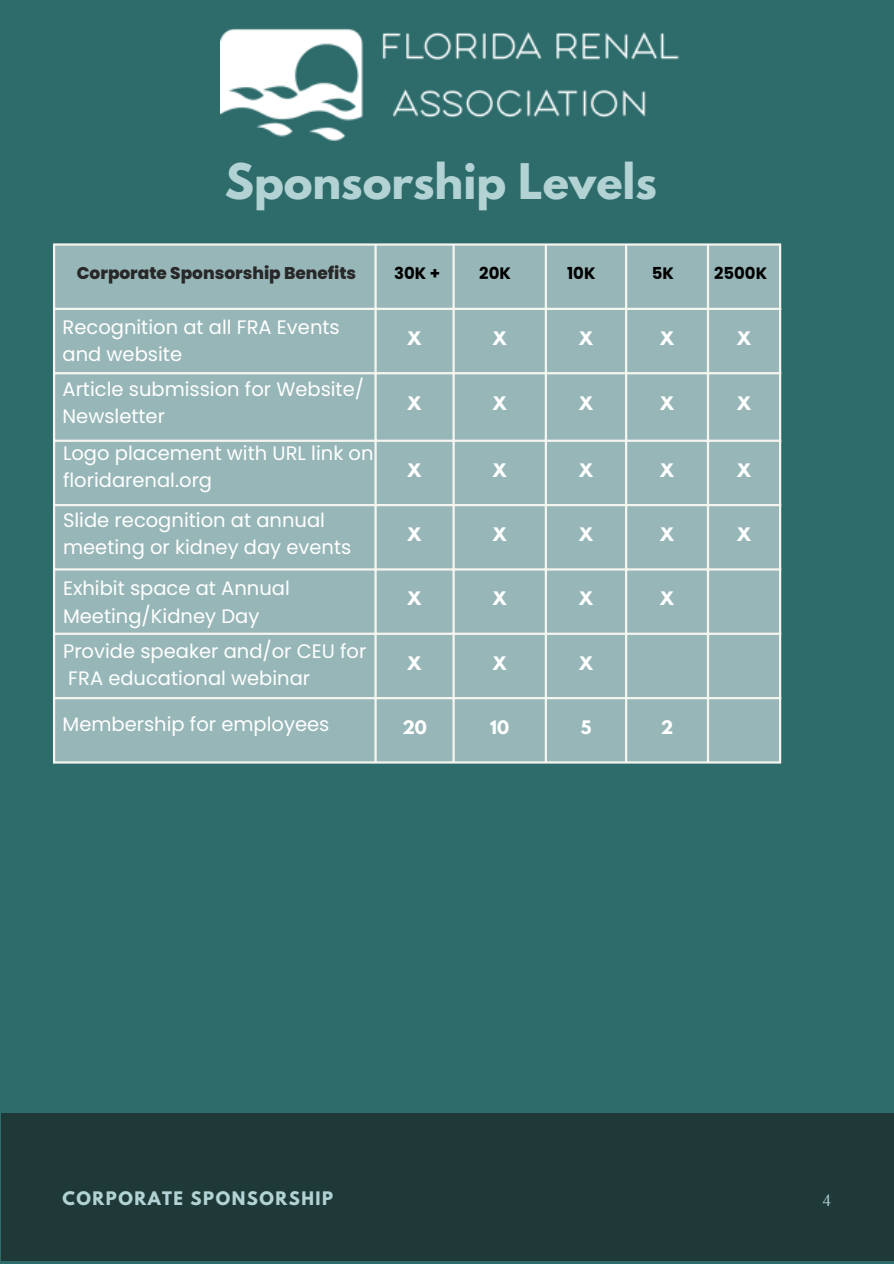
<style>
.page{position:relative;width:894px;height:1264px;background:#fff}
.page>*{position:absolute;margin:0;border:0;box-sizing:border-box;transform-origin:0 0}
.t1{font:700 43.5px "League Spartan";color:#b2d2d4}
.t2{font:19.5px/27px "Poppins";color:#fff}
.t3{font:800 16.95px "Poppins";color:#282828}
.t4{font:700 16.5px "League Spartan";color:#fff}
.t5{font:700 16.5px "League Spartan";letter-spacing:.09em;color:#b2d2d4}
.t6{font:700 16.5px "Poppins";color:#000}
.t7{font:16.5px "Tenor Sans";color:#b2d2d4}
</style>
<div class="page">
<div style="left:0;top:0;width:893px;height:1263px;background:#2e6b6b"></div>
<div style="left:1px;top:1113px;width:892px;height:147px;background:#1f3939"></div>
<div style="left:55px;top:246px;width:723px;height:515px;background:#97b6b8"></div>
<hr style="left:53px;top:246px;width:2px;height:515px;background:#f5f5ef">
<hr style="left:374px;top:246px;width:2px;height:515px;background:#f5f5ef">
<hr style="left:452px;top:246px;width:2px;height:515px;background:#f5f5ef">
<hr style="left:544px;top:246px;width:3px;height:515px;background:#f5f5ef">
<hr style="left:624px;top:246px;width:3px;height:515px;background:#f5f5ef">
<hr style="left:706px;top:246px;width:3px;height:515px;background:#f5f5ef">
<hr style="left:778px;top:246px;width:3px;height:515px;background:#f5f5ef">
<hr style="left:53px;top:243px;width:728px;height:3px;background:#f5f5ef">
<hr style="left:53px;top:308px;width:728px;height:2px;background:#f5f5ef">
<hr style="left:53px;top:372px;width:728px;height:2px;background:#f5f5ef">
<hr style="left:53px;top:439px;width:728px;height:3px;background:#f5f5ef">
<hr style="left:53px;top:504px;width:728px;height:2px;background:#f5f5ef">
<hr style="left:53px;top:568px;width:728px;height:2px;background:#f5f5ef">
<hr style="left:53px;top:632px;width:728px;height:3px;background:#f5f5ef">
<hr style="left:53px;top:697px;width:728px;height:2px;background:#f5f5ef">
<hr style="left:53px;top:761px;width:728px;height:2px;background:#f5f5ef">
<img style="left:221px;top:28px;width:459px;height:113px">
<h2 class="t1" style="left:225px;top:160px;width:433px">Sponsorship Levels</h2>
<h2 class="t3" style="left:77px;top:261px;width:281px">Corporate Sponsorship Benefits</h2>
<h2 class="t6" style="left:394px;top:262px;width:48px">30K +</h2>
<h2 class="t6" style="left:479px;top:262px;width:33px">20K</h2>
<h2 class="t6" style="left:567px;top:262px;width:30px">10K</h2>
<h2 class="t6" style="left:651px;top:262px;width:24px">5K</h2>
<h2 class="t6" style="left:713px;top:262px;width:55px">2500K</h2>
<h3 class="t2" style="left:63px;top:313px;width:278px">Recognition at all FRA Events and website</h3>
<h3 class="t2" style="left:63px;top:375px;width:303px">Article submission for Website/<br>Newsletter</h3>
<h3 class="t2" style="left:63px;top:439px;width:312px">Logo placement with URL link on floridarenal.org</h3>
<h3 class="t2" style="left:63px;top:506px;width:290px">Slide recognition at annual meeting or kidney day events</h3>
<p class="t2" style="left:63px;top:575px;width:228px">Exhibit space at Annual<br>Meeting/Kidney Day</p>
<h3 class="t2" style="left:63px;top:637px;width:305px">Provide speaker and/or CEU for<br>FRA educational webinar</h3>
<h3 class="t2" style="left:63px;top:710px;width:268px">Membership for employees</h3>
<p class="t4" style="left:408px;top:330px;width:15px">X</p>
<h1 class="t4" style="left:493px;top:330px;width:15px">X</h1>
<p class="t4" style="left:579px;top:330px;width:15px">X</p>
<p class="t4" style="left:660px;top:330px;width:15px">X</p>
<p class="t4" style="left:737px;top:330px;width:15px">X</p>
<p class="t4" style="left:408px;top:395px;width:15px">X</p>
<p class="t4" style="left:493px;top:395px;width:15px">X</p>
<p class="t4" style="left:579px;top:395px;width:15px">X</p>
<p class="t4" style="left:660px;top:395px;width:15px">X</p>
<p class="t4" style="left:737px;top:395px;width:15px">X</p>
<p class="t4" style="left:408px;top:462px;width:15px">X</p>
<p class="t4" style="left:493px;top:462px;width:15px">X</p>
<p class="t4" style="left:579px;top:462px;width:15px">X</p>
<p class="t4" style="left:660px;top:462px;width:15px">X</p>
<p class="t4" style="left:737px;top:462px;width:15px">X</p>
<p class="t4" style="left:408px;top:526px;width:15px">X</p>
<p class="t4" style="left:493px;top:526px;width:15px">X</p>
<p class="t4" style="left:579px;top:526px;width:15px">X</p>
<p class="t4" style="left:660px;top:526px;width:15px">X</p>
<p class="t4" style="left:737px;top:526px;width:15px">X</p>
<p class="t4" style="left:408px;top:590px;width:15px">X</p>
<p class="t4" style="left:493px;top:590px;width:15px">X</p>
<p class="t4" style="left:579px;top:590px;width:15px">X</p>
<p class="t4" style="left:660px;top:590px;width:15px">X</p>
<p class="t4" style="left:408px;top:655px;width:15px">X</p>
<p class="t4" style="left:493px;top:655px;width:15px">X</p>
<p class="t4" style="left:579px;top:655px;width:15px">X</p>
<p class="t4" style="left:402px;top:719px;width:26px">20</p>
<p class="t4" style="left:490px;top:719px;width:20px">10</p>
<p class="t4" style="left:580px;top:719px;width:12px">5</p>
<p class="t4" style="left:660px;top:719px;width:14px">2</p>
<p class="t5" style="left:63px;top:1189px;width:272px">CORPORATE SPONSORSHIP</p>
<p class="t7" style="left:821px;top:1190px;width:11px">4</p>
</div>
